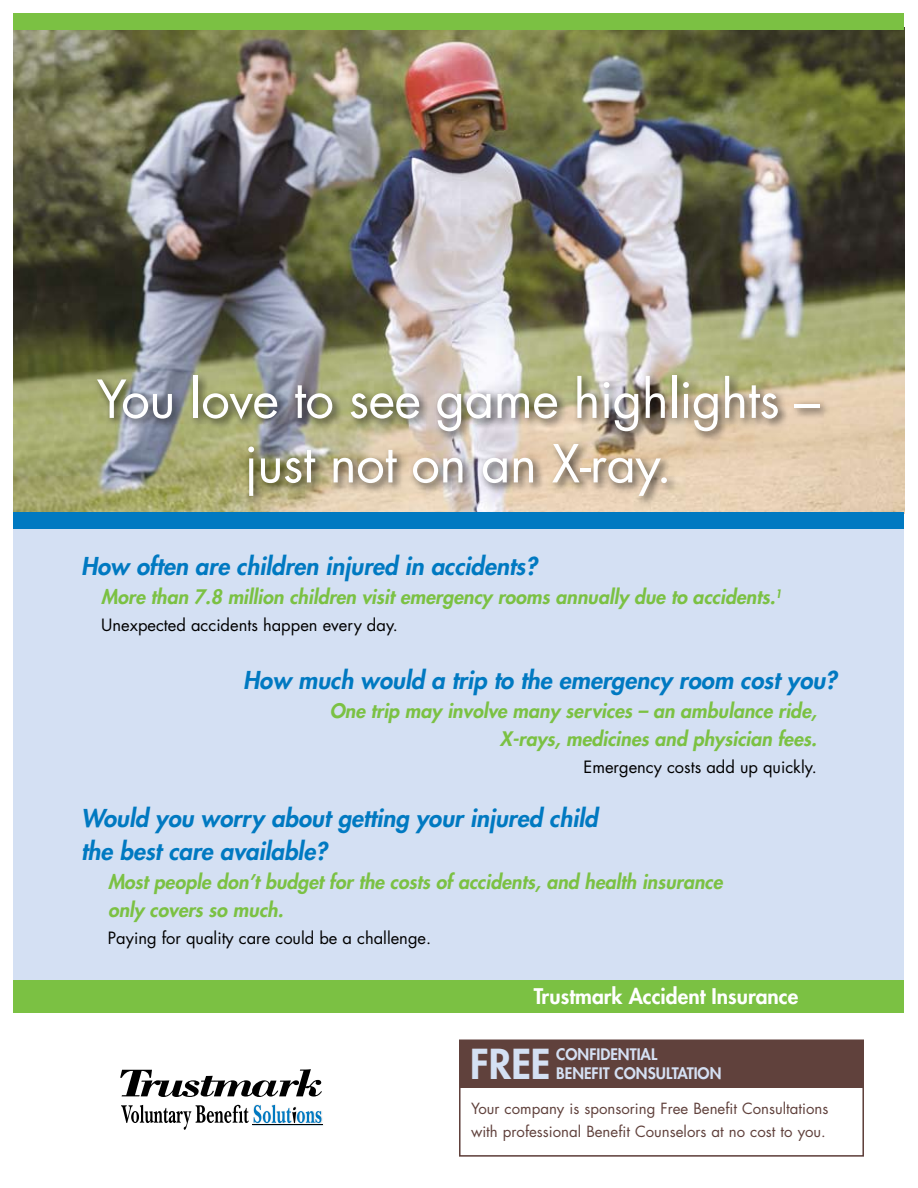
<style>
.page{position:relative;width:918px;height:1188px;background:#fff}
.page>*{position:absolute;margin:0;border:0;box-sizing:border-box;transform-origin:0 0}
.t1{font:51px/64.5px "Futura";letter-spacing:-.01em;color:#fff;text-align:center}
.t2{font:800 40.2px "Futura";color:#d4e0f3}
.t3{font:italic 800 24px/33px "Futura";color:#0079c1}
.t4{font:800 21px "Futura";color:#fff}
.t5{font:italic 800 19.5px/28.5px "Futura";color:#7bc143;text-align:right}
.t6{font:16.5px "Futura";color:#000}
.t7{font:800 15.45px/18.6px "Futura";color:#d4e0f3}
.t8{font:15px/22.5px "Futura";color:#60413c}
</style>
<div class="page">
<div style="left:14px;top:524px;width:890px;height:460px;background:#d4e0f3"></div>
<img style="left:14px;top:30px;width:890px;height:482px">
<div style="left:14px;top:14px;width:890px;height:16px;background:#7bc143"></div>
<div style="left:14px;top:980px;width:890px;height:32px;background:#7bc143"></div>
<div style="left:92px;top:372px;width:738px;height:135px;background:#000;opacity:.75"></div>
<img style="left:256px;top:1104px;width:67px;height:22px">
<svg style="left:120px;top:1069px;width:202px;height:28px"></svg>
<hr style="left:252px;top:1124px;width:71px;height:1px;background:#000">
<svg style="left:121px;top:1105px;width:200px;height:25px"></svg>
<div style="left:14px;top:512px;width:890px;height:16px;background:#0079c1"></div>
<div style="left:459px;top:1039px;width:405px;height:118px;background:#fff;border:2px solid #60413c"></div>
<div style="left:459px;top:1040px;width:404px;height:48px;background:#60413c"></div>
<h1 class="t1" style="left:97px;top:366px;width:725px">You love to see game highlights – just not on an X-ray.</h1>
<p class="t3" style="left:81px;top:550px;width:458px">How often are children injured in accidents?</p>
<p class="t5" style="left:101px;top:582px;width:682px">More than 7.8 million children visit emergency rooms annually due to accidents.<sup>1</sup></p>
<p class="t6" style="left:101px;top:614px;width:298px">Unexpected accidents happen every day.</p>
<p class="t3" style="left:243px;top:664px;width:595px">How much would a trip to the emergency room cost you?</p>
<p class="t5" style="left:330px;top:696px;width:489px">One trip may involve many services – an ambulance ride,<br>X-rays, medicines and physician fees.</p>
<p class="t6" style="left:584px;top:756px;width:235px">Emergency costs add up quickly.</p>
<p class="t3" style="left:81px;top:802px;width:518px">Would you worry about getting your injured child the best care available?</p>
<p class="t5" style="left:108px;top:867px;width:616px;text-align:left">Most people don’t budget for the costs of accidents, and health insurance only covers so much.</p>
<p class="t6" style="left:108px;top:927px;width:325px">Paying for quality care could be a challenge.</p>
<p class="t4" style="left:534px;top:982px;width:266px">Trustmark Accident Insurance</p>
<h2 class="t2" style="left:470px;top:1037px;width:82px">FREE</h2>
<p class="t7" style="left:556px;top:1045px;width:102px">Confi dential<br>Benefit</p>
<p class="t7" style="left:615px;top:1063px;width:65px">Consultati</p>
<p class="t7" style="left:698px;top:1063px;width:25px">on</p>
<p class="t8" style="left:471px;top:1097px;width:359px">Your company is sponsoring Free Benefit Consultations with professional Benefit Counselors at no cost to you.</p>
</div>
